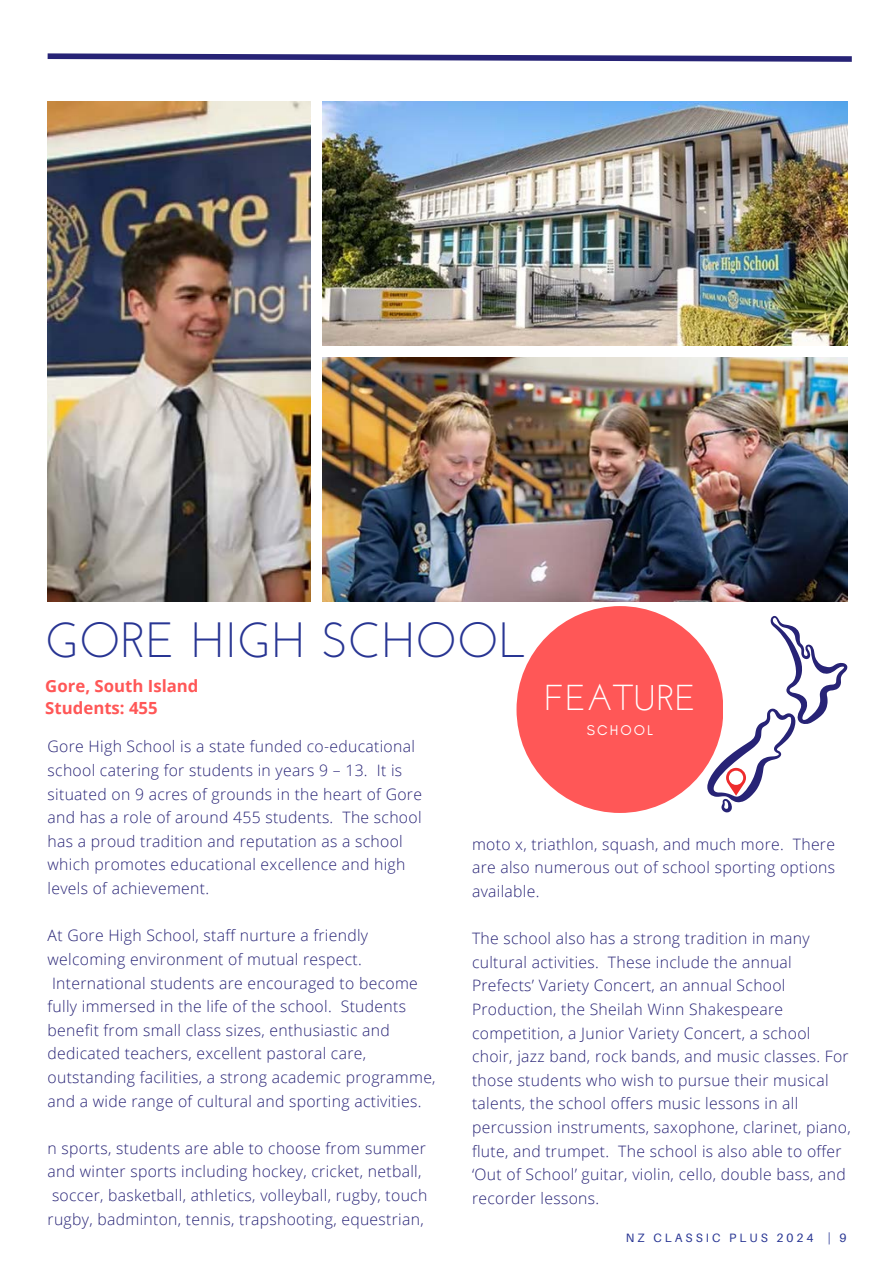
<style>
.page{position:relative;width:893px;height:1264px;background:#fff}
.page>*{position:absolute;margin:0;border:0;box-sizing:border-box;transform-origin:0 0}
.t1{font:49.5px "Josefin Sans";color:#283593}
.t2{font:36px "Josefin Sans";color:#fff}
.t3{font:700 16.8px/22.5px "Open Sans";color:#ff5757}
.t4{font:300 15.75px/23.5px "Open Sans";letter-spacing:.02em;color:#272376}
.t5{font:14.4px "Glacial Indifference";letter-spacing:.145em;color:#fff}
.t6{font:12.15px "Aileron";letter-spacing:.25em;color:#283593}
</style>
<div class="page">
<img style="left:48px;top:102px;width:263px;height:499px">
<img style="left:322px;top:102px;width:525px;height:244px">
<img style="left:322px;top:357px;width:525px;height:244px">
<svg style="left:707px;top:616px;width:140px;height:196px"></svg>
<div style="left:728px;top:770px;width:15px;height:14px;background:#fff;border-radius:50%"></div>
<svg style="left:47px;top:53px;width:805px;height:9px"></svg>
<div style="left:516px;top:606px;width:207px;height:207px;background:#ff5757;border-radius:50%"></div>
<h1 class="t1" style="left:45px;top:620px;width:484px">GORE HIGH SCHOOL</h1>
<p class="t3" style="left:45px;top:674px;width:155px">Gore, South Island<br>Students: 455</p>
<h2 class="t2" style="left:543px;top:683px;width:154px">FEATURE</h2>
<p class="t5" style="left:586px;top:721px;width:68px">SCHOOL</p>
<p class="t4" style="left:48px;top:734px;width:376px">Gore High School is a state funded co-educational school catering for students in years 9 – 13. It is situated on 9 acres of grounds in the heart of Gore and has a role of around 455 students. The school has a proud tradition and reputation as a school which promotes educational excellence and high levels of achievement.</p>
<p class="t4" style="left:48px;top:923px;width:389px">At Gore High School, staff nurture a friendly welcoming environment of mutual respect.<br>International students are encouraged to become fully immersed in the life of the school. Students benefit from small class sizes, enthusiastic and dedicated teachers, excellent pastoral care, outstanding facilities, a strong academic programme, and a wide range of cultural and sporting activities.</p>
<p class="t4" style="left:48px;top:1135px;width:381px">n sports, students are able to choose from summer and winter sports including hockey, cricket, netball, soccer, basketball, athletics, volleyball, rugby, touch rugby, badminton, tennis, trapshooting, equestrian,</p>
<p class="t4" style="left:472px;top:831px;width:364px;text-align:justify">moto x, triathlon, squash, and much more. There are also numerous out of school sporting options available.</p>
<p class="t4" style="left:472px;top:926px;width:380px">The school also has a strong tradition in many cultural activities. These include the annual Prefects’ Variety Concert, an annual School Production, the Sheilah Winn Shakespeare competition, a Junior Variety Concert, a school choir, jazz band, rock bands, and music classes. For those students who wish to pursue their musical talents, the school offers music lessons in all percussion instruments, saxophone, clarinet, piano, flute, and trumpet. The school is also able to offer ‘Out of School’ guitar, violin, cello, double bass, and recorder lessons.</p>
<p class="t6" style="left:625px;top:1230px;width:222px">NZ CLASSIC PLUS 2024 | 9</p>
</div>
